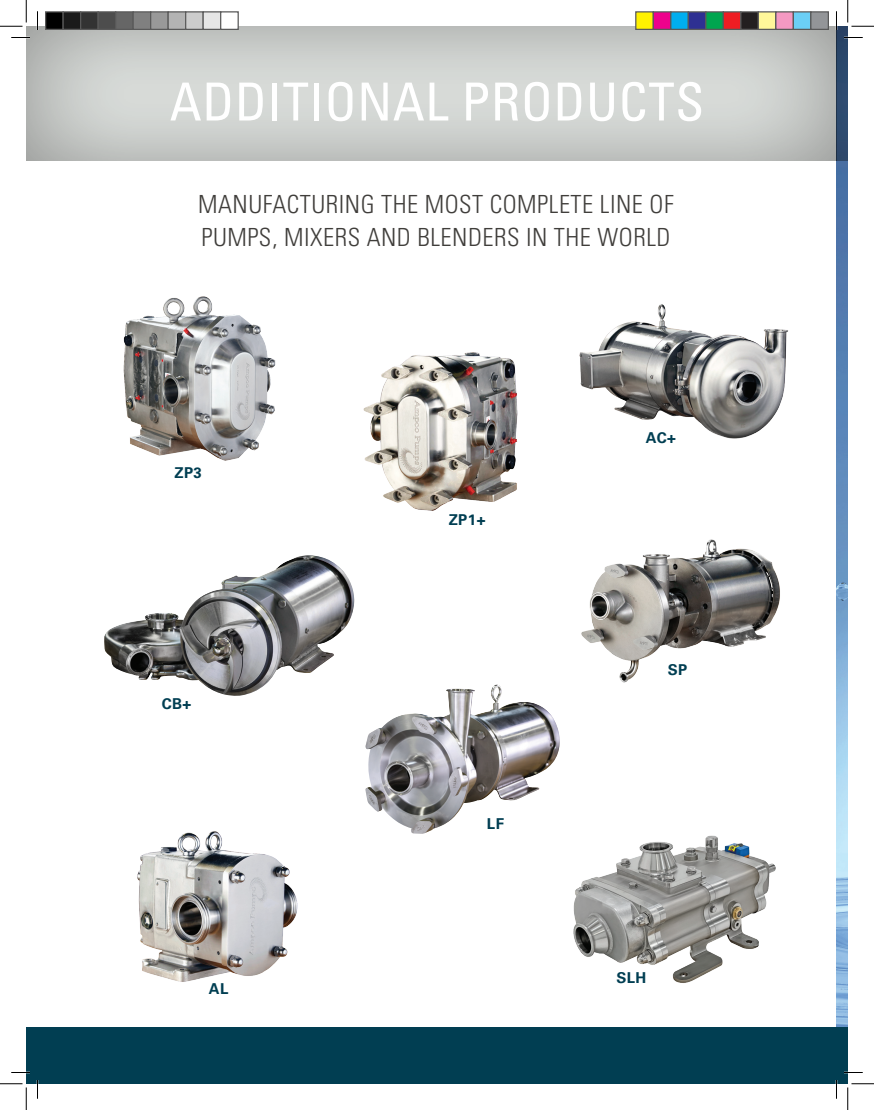
<style>
.page{position:relative;width:874px;height:1110px;background:#fff}
.page>*{position:absolute;margin:0;border:0;box-sizing:border-box;transform-origin:0 0}
.t1{font:condensed 52.5px "Univers LT Std";letter-spacing:.01em;color:#fff}
.t2{font:300 condensed 25px/32.5px "Univers LT Std";letter-spacing:.02em;color:#403e3b}
.t3{font:700 15px "Univers LT Std";letter-spacing:.03em;color:#013e52}
</style>
<div class="page">
<img style="left:836px;top:162px;width:12px;height:866px">
<div style="left:26px;top:1028px;width:810px;height:56px;background:#013e52"></div>
<div style="left:836px;top:1028px;width:12px;height:56px;background:#013e52"></div>
<div style="left:26px;top:26px;width:812px;height:136px;background:#231f20;opacity:.45"></div>
<div style="left:836px;top:26px;width:12px;height:136px;background:#2e496d"></div>
<img style="left:579px;top:304px;width:209px;height:135px">
<img style="left:137px;top:831px;width:161px;height:151px">
<img style="left:104px;top:555px;width:250px;height:141px">
<img style="left:573px;top:835px;width:203px;height:148px">
<img style="left:581px;top:539px;width:199px;height:144px">
<img style="left:365px;top:685px;width:195px;height:149px">
<img style="left:363px;top:352px;width:155px;height:159px">
<img style="left:123px;top:296px;width:153px;height:165px">
<svg style="left:11px;top:37px;width:19px;height:1px"></svg>
<svg style="left:844px;top:37px;width:18px;height:1px"></svg>
<svg style="left:11px;top:1072px;width:19px;height:1px"></svg>
<svg style="left:844px;top:1072px;width:18px;height:1px"></svg>
<svg style="left:37px;top:11px;width:1px;height:19px"></svg>
<svg style="left:37px;top:1080px;width:1px;height:19px"></svg>
<svg style="left:835px;top:11px;width:2px;height:19px"></svg>
<svg style="left:835px;top:1080px;width:2px;height:19px"></svg>
<svg style="left:0;top:0;width:27px;height:27px"></svg>
<svg style="left:0;top:1084px;width:27px;height:26px"></svg>
<svg style="left:847px;top:0;width:27px;height:27px"></svg>
<svg style="left:847px;top:1084px;width:27px;height:26px"></svg>
<div style="left:46px;top:12px;width:17px;height:17px;background:#000"></div>
<div style="left:45px;top:11px;width:19px;height:19px;border:1px solid #595959"></div>
<div style="left:63px;top:12px;width:18px;height:17px;background:#1a1a1a"></div>
<div style="left:62px;top:11px;width:19px;height:19px;border:1px solid #595959"></div>
<div style="left:81px;top:12px;width:17px;height:17px;background:#333"></div>
<div style="left:80px;top:11px;width:19px;height:19px;border:1px solid #595959"></div>
<div style="left:98px;top:12px;width:18px;height:17px;background:#4d4d4d"></div>
<div style="left:98px;top:11px;width:18px;height:19px;border:1px solid #595959"></div>
<div style="left:116px;top:12px;width:17px;height:17px;background:#666"></div>
<div style="left:115px;top:11px;width:19px;height:19px;border:1px solid #595959"></div>
<div style="left:133px;top:12px;width:18px;height:17px;background:#808080"></div>
<div style="left:132px;top:11px;width:19px;height:19px;border:1px solid #595959"></div>
<div style="left:151px;top:12px;width:17px;height:17px;background:#999"></div>
<div style="left:150px;top:11px;width:19px;height:19px;border:1px solid #595959"></div>
<div style="left:168px;top:12px;width:18px;height:17px;background:#b3b3b3"></div>
<div style="left:168px;top:11px;width:18px;height:19px;border:1px solid #595959"></div>
<div style="left:186px;top:12px;width:17px;height:17px;background:#ccc"></div>
<div style="left:185px;top:11px;width:19px;height:19px;border:1px solid #595959"></div>
<div style="left:203px;top:12px;width:18px;height:17px;background:#e6e6e6"></div>
<div style="left:202px;top:11px;width:19px;height:19px;border:1px solid #595959"></div>
<div style="left:221px;top:12px;width:17px;height:17px;background:#fff"></div>
<div style="left:220px;top:11px;width:19px;height:19px;border:1px solid #595959"></div>
<div style="left:636px;top:12px;width:17px;height:17px;background:#fff101"></div>
<div style="left:635px;top:11px;width:19px;height:19px;border:1px solid #595959"></div>
<div style="left:653px;top:12px;width:18px;height:17px;background:#ed028c"></div>
<div style="left:652px;top:11px;width:19px;height:19px;border:1px solid #595959"></div>
<div style="left:671px;top:12px;width:17px;height:17px;background:#00aeef"></div>
<div style="left:670px;top:11px;width:19px;height:19px;border:1px solid #595959"></div>
<div style="left:688px;top:12px;width:18px;height:17px;background:#2e3092"></div>
<div style="left:688px;top:11px;width:18px;height:19px;border:1px solid #595959"></div>
<div style="left:706px;top:12px;width:17px;height:17px;background:#00a54f"></div>
<div style="left:705px;top:11px;width:19px;height:19px;border:1px solid #595959"></div>
<div style="left:723px;top:12px;width:18px;height:17px;background:#ee1d23"></div>
<div style="left:722px;top:11px;width:19px;height:19px;border:1px solid #595959"></div>
<div style="left:741px;top:12px;width:17px;height:17px;background:#231f20"></div>
<div style="left:740px;top:11px;width:19px;height:19px;border:1px solid #595959"></div>
<div style="left:758px;top:12px;width:18px;height:17px;background:#fff79a"></div>
<div style="left:758px;top:11px;width:18px;height:19px;border:1px solid #595959"></div>
<div style="left:776px;top:12px;width:17px;height:17px;background:#f499c2"></div>
<div style="left:775px;top:11px;width:19px;height:19px;border:1px solid #595959"></div>
<div style="left:793px;top:12px;width:18px;height:17px;background:#6bcff6"></div>
<div style="left:792px;top:11px;width:19px;height:19px;border:1px solid #595959"></div>
<div style="left:811px;top:12px;width:17px;height:17px;background:#939598"></div>
<div style="left:810px;top:11px;width:19px;height:19px;border:1px solid #595959"></div>
<p class="t1" style="left:170px;top:69px;width:536px">ADDITIONAL PRODUCTS</p>
<p class="t2" style="left:198px;top:188px;width:477px">MANUFACTURING THE MOST COMPLETE LINE OF<br>PUMPS, MIXERS AND BLENDERS IN THE WORLD</p>
<p class="t3" style="left:174px;top:464px;width:29px">ZP3</p>
<p class="t3" style="left:162px;top:695px;width:31px">CB+</p>
<p class="t3" style="left:209px;top:980px;width:21px">AL</p>
<p class="t3" style="left:449px;top:511px;width:38px">ZP1+</p>
<p class="t3" style="left:487px;top:815px;width:19px">LF</p>
<p class="t3" style="left:646px;top:429px;width:32px">AC+</p>
<p class="t3" style="left:668px;top:661px;width:21px">SP</p>
<p class="t3" style="left:616px;top:969px;width:32px">SLH</p>
</div>
